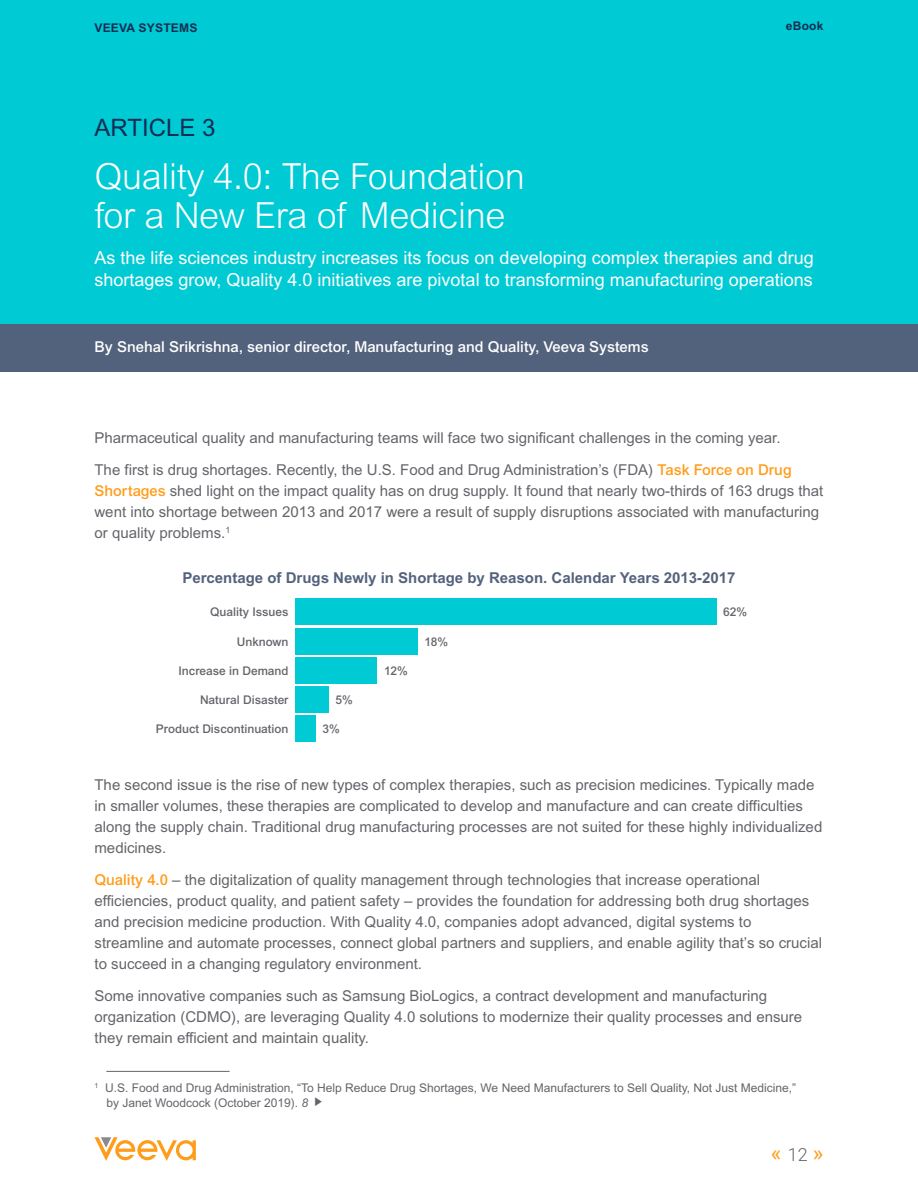
<style>
.page{position:relative;width:918px;height:1188px;background:#fff}
.page>*{position:absolute;margin:0;border:0;box-sizing:border-box;transform-origin:0 0}
.t1{font:300 36px/39px "Arial MT Std";letter-spacing:-.01em;color:#fff}
.Heading_1{font:24px "Arial MT Std";color:#122e53}
.t2{font:22.5px "Roboto";color:#ff9d1b}
.t3{font:18px/22.5px "Arial MT Std";color:#fff}
.Body{font:15px/21px "Arial MT Std";color:#63656a}
.Body-2{font:500 15px "Arial MT Std";color:#fff}
.Body-3{font:700 15px "Arial MT Std";color:#53627c}
.Footnote{font:12px/15px "Arial MT Std";color:#63656a}
.Body-4{font:500 12px "Arial MT Std";color:#63656a}
.Heading_1-2{font:700 12px "Arial MT Std";letter-spacing:.02em;color:#122e53}
.s1{font-weight:500;color:#ff9d1b}
.s2{font-style:italic}
.s3{font-weight:300;font-size:18px;color:#63656a}
</style>
<div class="page">
<div style="left:0;top:0;width:918px;height:324px;background:#00cad4"></div>
<div style="left:0;top:324px;width:918px;height:47px;background:#53627c"></div>
<div style="left:295px;top:716px;width:21px;height:26px;background:#00cad4"></div>
<div style="left:295px;top:686px;width:34px;height:27px;background:#00cad4"></div>
<div style="left:295px;top:657px;width:82px;height:27px;background:#00cad4"></div>
<div style="left:295px;top:628px;width:123px;height:26px;background:#00cad4"></div>
<div style="left:295px;top:599px;width:422px;height:26px;background:#00cad4"></div>
<svg style="left:94px;top:1137px;width:102px;height:24px"></svg>
<hr style="left:106px;top:1071px;width:124px;height:1px;background:#64656a">
<p class="Heading_1-2" style="left:94px;top:21px;width:104px">VEEVA SYSTEMS</p>
<p class="Heading_1-2" style="left:786px;top:18px;width:39px">eBook</p>
<p class="Heading_1" style="left:94px;top:114px;width:122px">ARTICLE 3</p>
<p class="t1" style="left:94px;top:157px;width:432px">Quality 4.0: The Foundation for a New Era of Medicine</p>
<p class="t3" style="left:94px;top:246px;width:721px">As the life sciences industry increases its focus on developing complex therapies and drug shortages grow, Quality 4.0 initiatives are pivotal to transforming manufacturing operations</p>
<p class="Body-2" style="left:94px;top:338px;width:556px">By Snehal Srikrishna, senior director, Manufacturing and Quality, Veeva Systems</p>
<p class="Body" style="left:94px;top:427px;width:688px">Pharmaceutical quality and manufacturing teams will face two significant challenges in the coming year.</p>
<p class="Body" style="left:94px;top:459px;width:730px">The first is drug shortages. Recently, the U.S. Food and Drug Administration’s (FDA) <span class="s1">Task Force on Drug Shortages</span> shed light on the impact quality has on drug supply. It found that nearly two-thirds of 163 drugs that went into shortage between 2013 and 2017 were a result of supply disruptions associated with manufacturing or quality problems.<sup>1</sup></p>
<p class="Body-3" style="left:182px;top:569px;width:555px">Percentage of Drugs Newly in Shortage by Reason. Calendar Years 2013-2017</p>
<p class="Body-4" style="left:210px;top:605px;width:80px">Quality Issues</p>
<p class="Body-4" style="left:237px;top:635px;width:53px">Unknown</p>
<p class="Body-4" style="left:179px;top:663px;width:111px">Increase in Demand</p>
<p class="Body-4" style="left:200px;top:693px;width:90px">Natural Disaster</p>
<p class="Body-4" style="left:156px;top:722px;width:134px">Product Discontinuation</p>
<p class="Body-4" style="left:336px;top:693px;width:19px">5%</p>
<p class="Body-4" style="left:323px;top:722px;width:19px">3%</p>
<p class="Body-4" style="left:384px;top:663px;width:25px">12%</p>
<p class="Body-4" style="left:424px;top:635px;width:25px">18%</p>
<p class="Body-4" style="left:723px;top:605px;width:25px">62%</p>
<p class="Body" style="left:94px;top:774px;width:729px">The second issue is the rise of new types of complex therapies, such as precision medicines. Typically made in smaller volumes, these therapies are complicated to develop and manufacture and can create difficulties along the supply chain. Traditional drug manufacturing processes are not suited for these highly individualized medicines.</p>
<p class="Body" style="left:94px;top:869px;width:729px"><span class="s1">Quality 4.0</span> – the digitalization of quality management through technologies that increase operational efficiencies, product quality, and patient safety – provides the foundation for addressing both drug shortages and precision medicine production. With Quality 4.0, companies adopt advanced, digital systems to streamline and automate processes, connect global partners and suppliers, and enable agility that’s so crucial to succeed in a changing regulatory environment.</p>
<p class="Body" style="left:94px;top:985px;width:709px">Some innovative companies such as Samsung BioLogics, a contract development and manufacturing organization (CDMO), are leveraging Quality 4.0 solutions to modernize their quality processes and ensure they remain efficient and maintain quality.</p>
<p class="Footnote" style="left:106px;top:1080px;width:691px;text-indent:-12px"><sup>1</sup> U.S. Food and Drug Administration, “To Help Reduce Drug Shortages, We Need Manufacturers to Sell Quality, Not Just Medicine,” by Janet Woodcock (October 2019). <span class="s2">8</span></p>
<p class="t2" style="left:771px;top:1137px;width:54px">«<span class="s3">12</span>»</p>
</div>
